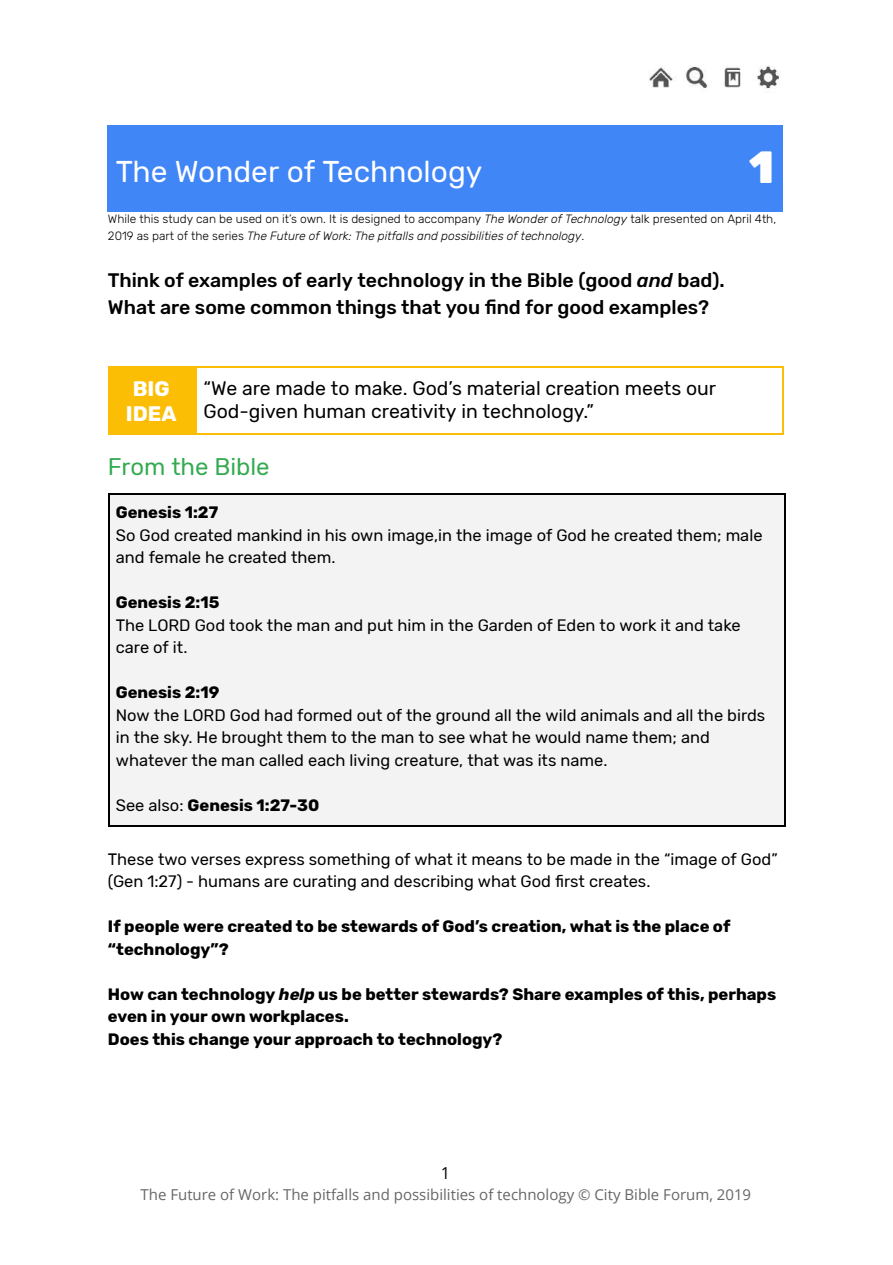
<style>
.page{position:relative;width:893px;height:1265px;background:#fff}
.page>*{position:absolute;margin:0;border:0;box-sizing:border-box;transform-origin:0 0}
.t1{font:900 45px "Rubik";color:#fff}
.t2{font:30px "Rubik";color:#fff}
.t3{font:24px "Rubik";color:#34aa51}
.t4{font:700 21px/24.8px "Rubik";color:#fff;text-align:center}
.t5{font:500 19.5px/27px "Rubik";color:#000}
.t6{font:19.5px/23.5px "Rubik";color:#000}
.t7{font:16.5px/22.5px "Rubik";color:#000}
.t8{font:700 16.5px/22.5px "Rubik";color:#000}
.t9{font:16.5px "Open Sans";color:#000}
.t10{font:15px "Open Sans";color:#666}
.t11{font:300 12px/16.8px "Rubik";color:#000}
.s1{font-style:italic}
.s2{font-weight:400}
</style>
<div class="page">
<img style="left:649px;top:66px;width:130px;height:23px">
<div style="left:108px;top:125px;width:568px;height:86px;background:#4186f7"></div>
<div style="left:676px;top:125px;width:106px;height:86px;background:#4186f7"></div>
<div style="left:108px;top:366px;width:88px;height:67px;background:#fbbe04"></div>
<hr style="left:196px;top:366px;width:587px;height:2px;background:#fbbe04">
<hr style="left:196px;top:433px;width:587px;height:1px;background:#fbbe04">
<hr style="left:782px;top:366px;width:1px;height:68px;background:#fbbe04">
<hr style="left:108px;top:433px;width:89px;height:1px;background:#fbbe04">
<hr style="left:196px;top:366px;width:1px;height:68px;background:#fbbe04">
<div style="left:108px;top:493px;width:675px;height:332px;background:#f3f3f3"></div>
<hr style="left:108px;top:493px;width:677px;height:2px;background:#000">
<hr style="left:108px;top:825px;width:677px;height:1px;background:#000">
<hr style="left:108px;top:493px;width:1px;height:333px;background:#000">
<hr style="left:783px;top:493px;width:2px;height:333px;background:#000">
<h2 class="t2" style="left:116px;top:154px;width:368px">The Wonder of Technology</h2>
<h1 class="t1" style="left:749px;top:141px;width:27px">1</h1>
<p class="t11" style="left:108px;top:210px;width:669px">While this study can be used on it’s own. It is designed to accompany <span class="s1">The Wonder of Technology</span> talk presented on April 4th,<br>2019 as part of the series <span class="s1">The Future of Work: The pitfalls and possibilities of technology</span>.</p>
<p class="t5" style="left:108px;top:266px;width:618px">Think of examples of early technology in the Bible (good <span class="s1">and</span> bad).<br>What are some common things that you find for good examples?</p>
<p class="t4" style="left:126px;top:376px;width:52px">BIG<br>IDEA</p>
<p class="t6" style="left:203px;top:376px;width:514px">“We are made to make. God’s material creation meets our<br>God-given human creativity in technology.”</p>
<h3 class="t3" style="left:108px;top:452px;width:163px">From the Bible</h3>
<p class="t8" style="left:116px;top:501px;width:104px">Genesis 1:27</p>
<p class="t7" style="left:116px;top:524px;width:648px">So God created mankind in his own image,in the image of God he created them; male and female he created them.</p>
<p class="t8" style="left:116px;top:591px;width:105px">Genesis 2:15</p>
<p class="t7" style="left:116px;top:614px;width:626px">The LORD God took the man and put him in the Garden of Eden to work it and take care of it.</p>
<p class="t8" style="left:116px;top:681px;width:105px">Genesis 2:19</p>
<p class="t7" style="left:116px;top:704px;width:650px">Now the LORD God had formed out of the ground all the wild animals and all the birds in the sky. He brought them to the man to see what he would name them; and whatever the man called each living creature, that was its name.</p>
<p class="t8" style="left:116px;top:794px;width:205px"><span class="s2">See also:</span> Genesis 1:27-30</p>
<p class="t7" style="left:108px;top:847px;width:671px">These two verses express something of what it means to be made in the “image of God” (Gen 1:27) - humans are curating and describing what God first creates.</p>
<p class="t8" style="left:108px;top:915px;width:624px">If people were created to be stewards of God’s creation, what is the place of “technology”?</p>
<p class="t8" style="left:108px;top:982px;width:669px">How can technology <span class="s1">help</span> us be better stewards? Share examples of this, perhaps even in your own workplaces.<br>Does this change your approach to technology?</p>
<p class="t9" style="left:441px;top:1160px;width:11px">1</p>
<p class="t10" style="left:141px;top:1183px;width:612px">The Future of Work: The pitfalls and possibilities of technology © City Bible Forum, 2019</p>
</div>
